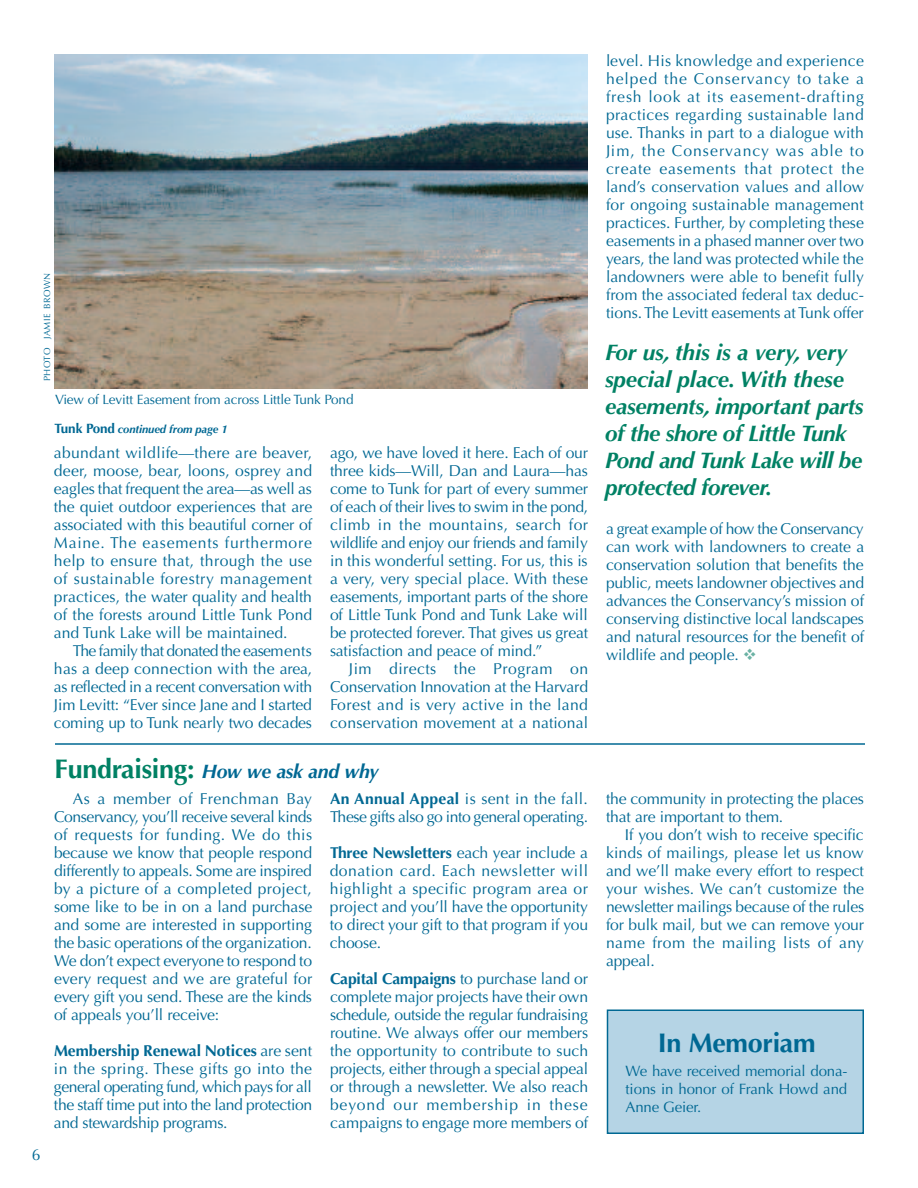
<style>
.page{position:relative;width:918px;height:1188px;background:#fff}
.page>*{position:absolute;margin:0;border:0;box-sizing:border-box;transform-origin:0 0}
.t1{font:700 27px "Optima";letter-spacing:-.01em;color:#006893}
.t2{font:italic 700 22.5px/27px "Optima";letter-spacing:-.02em;color:#008164}
.t3{font:italic 700 19.5px "Optima";letter-spacing:-.01em;color:#006893}
.t4{font:15.75px/18px "Optima";letter-spacing:-.01em;color:#006893;text-align:justify}
.t5{font:15px/18px "Optima";letter-spacing:-.01em;color:#006893;text-align:justify}
.t6{font:13.5px "Optima";letter-spacing:-.01em;color:#006893}
.t7{font:italic 700 11.25px "Optima";letter-spacing:-.01em;color:#006893}
.t8{font:9px "Optima";letter-spacing:.06em;color:#006893}
.s1{font-style:normal;font-size:13.5px}
.s2{font-style:normal;font-size:27px;color:#008164}
.s3{font-weight:700}
.s4{color:#6bb2a4}
</style>
<div class="page">
<img style="left:54px;top:54px;width:534px;height:335px">
<div style="left:608px;top:1010px;width:255px;height:123px;background:#b5d4e5"></div>
<div style="left:607px;top:1010px;width:257px;height:124px;border:2px solid #006893"></div>
<hr style="left:55px;top:743px;width:810px;height:2px;background:#006893">
<p class="t8" style="left:44px;top:381px;width:110px;rotate:-90deg">PHOTO JAMIE BROWN</p>
<p class="t6" style="left:55px;top:394px;width:300px">View of Levitt Easement from across Little Tunk Pond</p>
<p class="t7" style="left:55px;top:425px;width:175px"><span class="s1">Tunk Pond</span> continued from page 1</p>
<p class="t4" style="left:54px;top:445px;width:260px">abundant wildlife—there are beaver, deer, moose, bear, loons, osprey and eagles that frequent the area—as well as the quiet outdoor experiences that are associated with this beautiful corner of Maine. The easements furthermore help to ensure that, through the use of sustainable forestry management practices, the water quality and health of the forests around Little Tunk Pond and Tunk Lake will be maintained.</p>
<p class="t4" style="left:54px;top:643px;width:260px;text-indent:19px">The family that donated the easements has a deep connection with the area, as reflected in a recent conversation with Jim Levitt: “Ever since Jane and I started coming up to Tunk nearly two decades</p>
<p class="t4" style="left:330px;top:445px;width:260px">ago, we have loved it here. Each of our three kids—Will, Dan and Laura—has come to Tunk for part of every summer of each of their lives to swim in the pond, climb in the mountains, search for wildlife and enjoy our friends and family in this wonderful setting. For us, this is a very, very special place. With these easements, important parts of the shore of Little Tunk Pond and Tunk Lake will be protected forever. That gives us great satisfaction and peace of mind.”</p>
<p class="t4" style="left:330px;top:661px;width:260px;text-indent:19px">Jim directs the Program on Conservation Innovation at the Harvard Forest and is very active in the land conservation movement at a national</p>
<p class="t3" style="left:55px;top:763px;width:326px"><span class="s2">Fundraising:</span> How we ask and why</p>
<p class="t4" style="left:32px;top:1147px;width:10px">6</p>
<p class="t4" style="left:54px;top:791px;width:260px;text-indent:19px">As a member of Frenchman Bay Conservancy, you’ll receive several kinds of requests for funding. We do this because we know that people respond differently to appeals. Some are inspired by a picture of a completed project, some like to be in on a land purchase and some are interested in supporting the basic operations of the organization.<br>We don’t expect everyone to respond to every request and we are grateful for every gift you send. These are the kinds of appeals you’ll receive:</p>
<p class="t4" style="left:54px;top:1043px;width:260px"><span class="s3">Membership Renewal Notices</span> are sent in the spring. These gifts go into the general operating fund, which pays for all the staff time put into the land protection and stewardship programs.</p>
<p class="t4" style="left:330px;top:791px;width:260px"><span class="s3">An Annual Appeal</span> is sent in the fall.<br>These gifts also go into general operating.</p>
<p class="t4" style="left:330px;top:845px;width:260px"><span class="s3">Three Newsletters</span> each year include a donation card. Each newsletter will highlight a specific program area or project and you’ll have the opportunity to direct your gift to that program if you choose.</p>
<p class="t4" style="left:330px;top:971px;width:260px"><span class="s3">Capital Campaigns</span> to purchase land or complete major projects have their own schedule, outside the regular fundraising routine. We always offer our members the opportunity to contribute to such projects, either through a special appeal or through a newsletter. We also reach beyond our membership in these campaigns to engage more members of</p>
<p class="t4" style="left:606px;top:53px;width:260px">level. His knowledge and experience helped the Conservancy to take a fresh look at its easement-drafting practices regarding sustainable land use. Thanks in part to a dialogue with Jim, the Conservancy was able to create easements that protect the land’s conservation values and allow for ongoing sustainable management practices. Further, by completing these easements in a phased manner over two years, the land was protected while the landowners were able to benefit fully from the associated federal tax deduc&shy;tions. The Levitt easements at Tunk offer</p>
<h2 class="t2" style="left:605px;top:341px;width:260px">For us, this is a very, very special place. With these easements, important parts of the shore of Little Tunk<br>Pond and Tunk Lake will be protected forever.</h2>
<p class="t4" style="left:606px;top:521px;width:260px">a great example of how the Conservancy can work with landowners to create a conservation solution that benefits the public, meets landowner objectives and advances the Conservancy’s mission of conserving distinctive local landscapes and natural resources for the benefit of wildlife and people. <span class="s4">❖</span></p>
<p class="t4" style="left:606px;top:791px;width:260px">the community in protecting the places that are important to them.</p>
<p class="t4" style="left:606px;top:827px;width:260px;text-indent:19px">If you don’t wish to receive specific kinds of mailings, please let us know and we’ll make every effort to respect your wishes. We can’t customize the newsletter mailings because of the rules for bulk mail, but we can remove your name from the mailing lists of any appeal.</p>
<h1 class="t1" style="left:658px;top:1032px;width:159px">In Memoriam</h1>
<p class="t5" style="left:626px;top:1064px;width:223px">We have received memorial dona&shy;tions in honor of Frank Howd and Anne Geier.</p>
</div>
